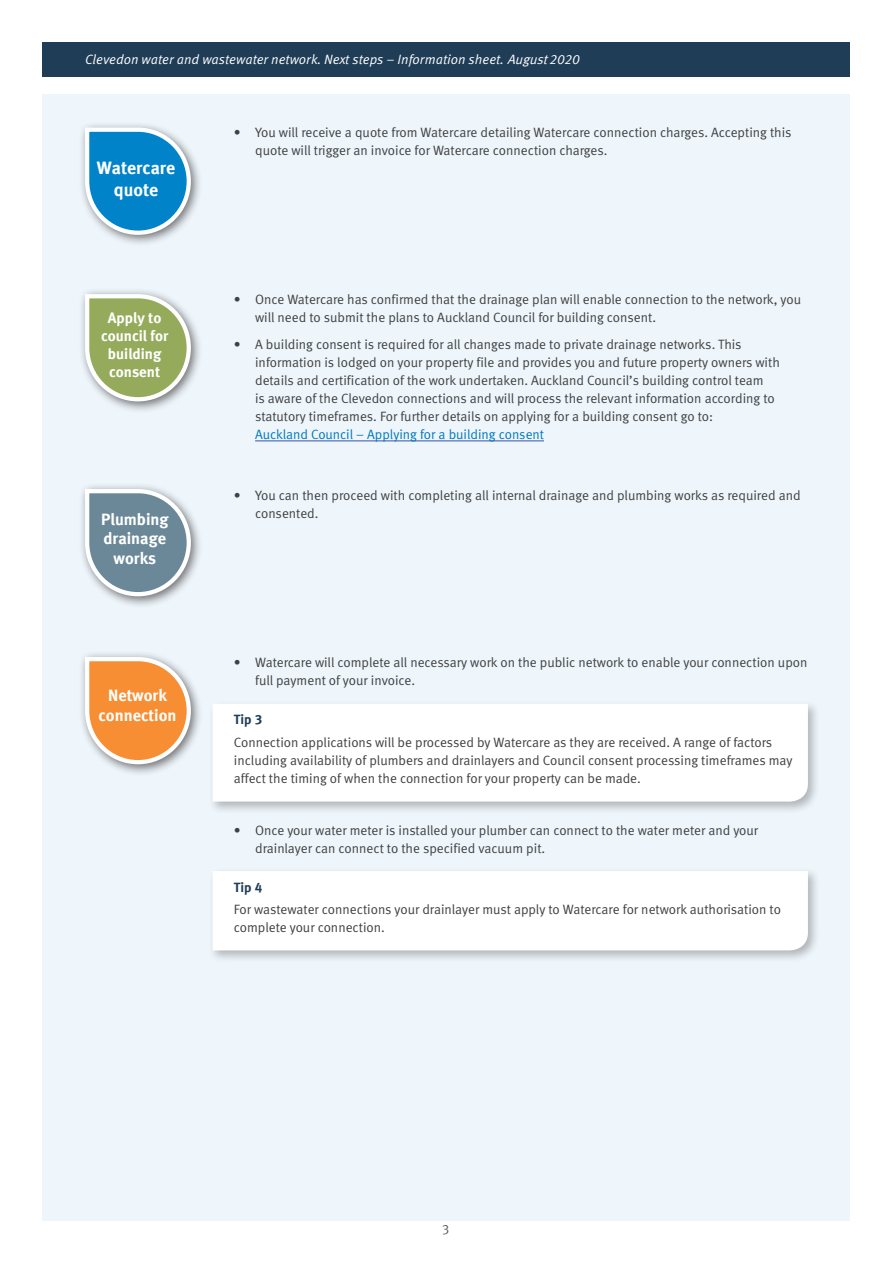
<style>
.page{position:relative;width:893px;height:1263px;background:#fff}
.page>*{position:absolute;margin:0;border:0;box-sizing:border-box;transform-origin:0 0}
.t1{font:18px/21.6px "Meta Bold LF";color:#fff;text-align:center}
.t2{font:16.5px/19.8px "Meta Bold LF";color:#fff}
.t3{font:15px/18px "Meta Bold LF";color:#fff;text-align:center}
.t4{font:13.5px/18px "Meta Normal LF";color:#414142}
.t5{font:13.5px "Meta Pro Norm Ita";color:#fff}
.t6{font:13.5px "Meta Bold LF";color:#203d58}
.t7{font:13.5px "Meta Plus Normal";color:#58595b}
.s1{font-family:"Meta Normal LF";font-style:italic}
.s2{color:#0079c1}
</style>
<div class="page">
<div style="left:43px;top:94px;width:807px;height:1126px;background:#eef6fb"></div>
<div style="left:43px;top:43px;width:807px;height:34px;background:#203d58"></div>
<div style="left:209px;top:700px;width:611px;height:114px;background:#231f20;opacity:.3"></div>
<div style="left:213px;top:704px;width:595px;height:97px;background:#fff"></div>
<div style="left:79px;top:122px;width:124px;height:125px;background:#231f20;opacity:.6"></div>
<svg style="left:83px;top:125px;width:110px;height:112px;background:#4ea5d3"></svg>
<div style="left:79px;top:288px;width:124px;height:125px;background:#231f20;opacity:.6"></div>
<svg style="left:83px;top:292px;width:110px;height:111px;background:#afbf8b"></svg>
<div style="left:79px;top:483px;width:124px;height:125px;background:#231f20;opacity:.6"></div>
<svg style="left:83px;top:487px;width:110px;height:111px;background:#93a7b3"></svg>
<div style="left:79px;top:651px;width:124px;height:125px;background:#231f20;opacity:.6"></div>
<svg style="left:83px;top:655px;width:110px;height:111px;background:#efab70"></svg>
<div style="left:209px;top:867px;width:611px;height:96px;background:#231f20;opacity:.3"></div>
<div style="left:213px;top:871px;width:595px;height:79px;background:#fff"></div>
<hr style="left:255px;top:441px;width:289px;height:1px;background:#3953a4">
<p class="t5" style="left:85px;top:49px;width:496px">Clevedon water and wastewater network. Next steps – Information sheet. <span class="s1">August</span>2020</p>
<p class="t1" style="left:97px;top:157px;width:80px">Watercare quote</p>
<p class="t3" style="left:101px;top:309px;width:69px">Apply to council for building consent</p>
<p class="t2" style="left:101px;top:509px;width:69px">Plumbing drainage</p>
<p class="t2" style="left:114px;top:548px;width:44px">works</p>
<p class="t2" style="left:108px;top:685px;width:60px">Network</p>
<p class="t2" style="left:98px;top:705px;width:80px">connection</p>
<p class="t4" style="left:255px;top:124px;width:538px;text-indent:-21px">• You will receive a quote from Watercare detailing Watercare connection charges. Accepting this quote will trigger an invoice for Watercare connection charges.</p>
<p class="t4" style="left:255px;top:291px;width:547px;text-indent:-21px">• Once Watercare has confirmed that the drainage plan will enable connection to the network, you will need to submit the plans to Auckland Council for building consent.</p>
<p class="t4" style="left:255px;top:335px;width:526px;text-indent:-21px">• A building consent is required for all changes made to private drainage networks. This information is lodged on your property file and provides you and future property owners with details and certification of the work undertaken. Auckland Council’s building control team<br>is aware of the Clevedon connections and will process the relevant information according to statutory timeframes. For further details on applying for a building consent go to:<br><span class="s2">Auckland Council – Applying for a building consent</span></p>
<p class="t4" style="left:255px;top:486px;width:547px;text-indent:-21px">• You can then proceed with completing all internal drainage and plumbing works as required and consented.</p>
<p class="t4" style="left:255px;top:653px;width:554px;text-indent:-21px">• Watercare will complete all necessary work on the public network to enable your connection upon full payment of your invoice.</p>
<p class="t6" style="left:234px;top:712px;width:30px">Tip 3</p>
<p class="t4" style="left:234px;top:733px;width:560px">Connection applications will be processed by Watercare as they are received. A range of factors including availability of plumbers and drainlayers and Council consent processing timeframes may affect the timing of when the connection for your property can be made.</p>
<p class="t4" style="left:255px;top:821px;width:504px;text-indent:-21px">• Once your water meter is installed your plumber can connect to the water meter and your drainlayer can connect to the specified vacuum pit.</p>
<p class="t6" style="left:234px;top:879px;width:30px">Tip 4</p>
<p class="t4" style="left:234px;top:900px;width:549px">For wastewater connections your drainlayer must apply to Watercare for network authorisation to complete your connection.</p>
<p class="t7" style="left:442px;top:1219px;width:9px">3</p>
</div>
